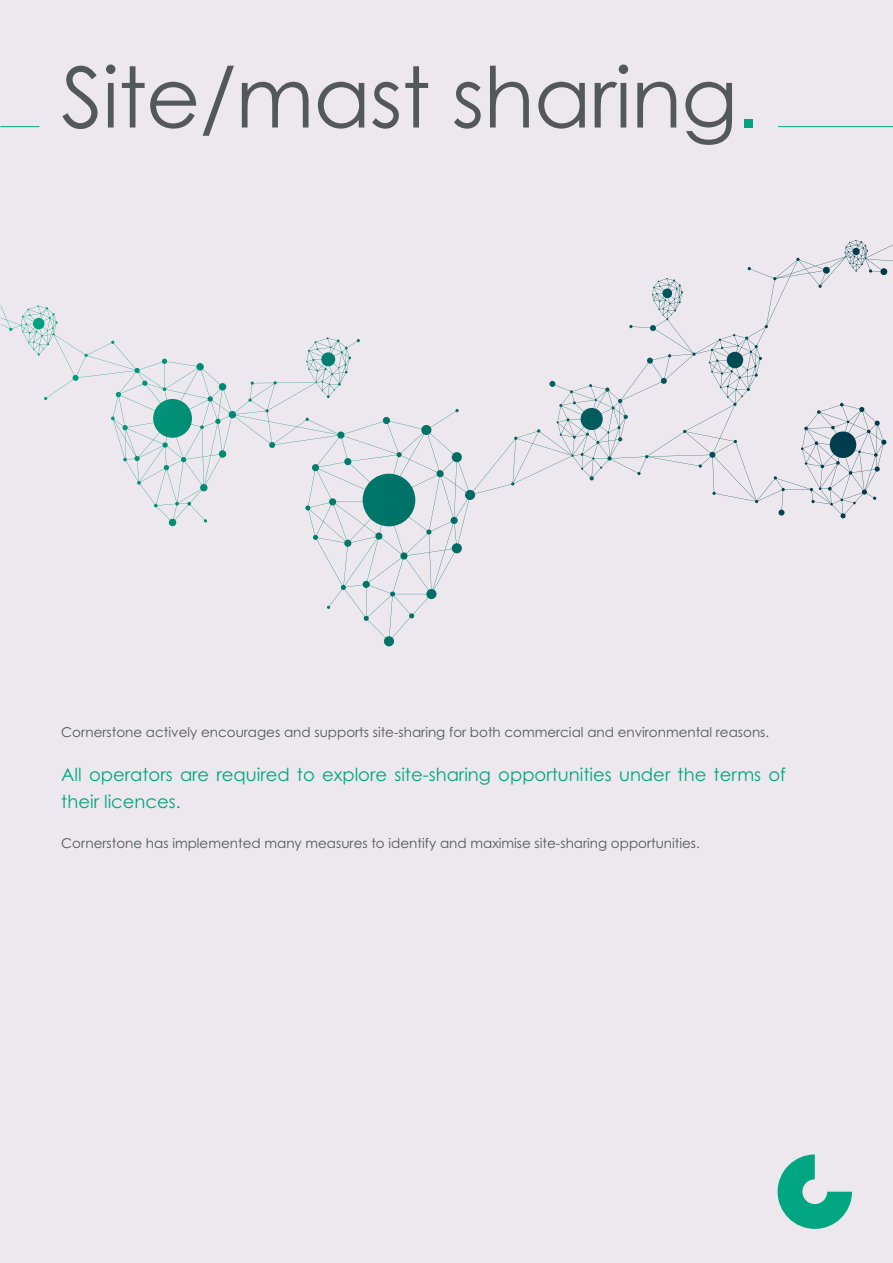
<style>
.page{position:relative;width:893px;height:1263px;background:#ede8ed}
.page>*{position:absolute;margin:0;border:0;box-sizing:border-box;transform-origin:0 0}
.t1{font:84px "Century Gothic Pro";letter-spacing:-.01em;color:#53585b}
.t2{font:18px/27px "Century Gothic Pro";color:#00a682}
.t3{font:13.5px "Century Gothic Pro";color:#53585b}
.s1{font-family:"Arial";color:#00a682}
</style>
<div class="page">
<hr style="left:0;top:126px;width:39px;height:1px;background:#00a682">
<hr style="left:778px;top:126px;width:115px;height:1px;background:#00a682">
<svg style="left:778px;top:1154px;width:74px;height:75px"></svg>
<svg style="left:1px;top:240px;width:892px;height:406px"></svg>
<h1 class="t1" style="left:61px;top:46px;width:701px">Site/mast sharing<span class="s1">.</span></h1>
<p class="t3" style="left:61px;top:724px;width:709px">Cornerstone actively encourages and supports site-sharing for both commercial and environmental reasons.</p>
<h2 class="t2" style="left:61px;top:761px;width:726px">All operators are required to explore site-sharing opportunities under the terms of their licences.</h2>
<p class="t3" style="left:61px;top:835px;width:640px">Cornerstone has implemented many measures to identify and maximise site-sharing opportunities.</p>
</div>
